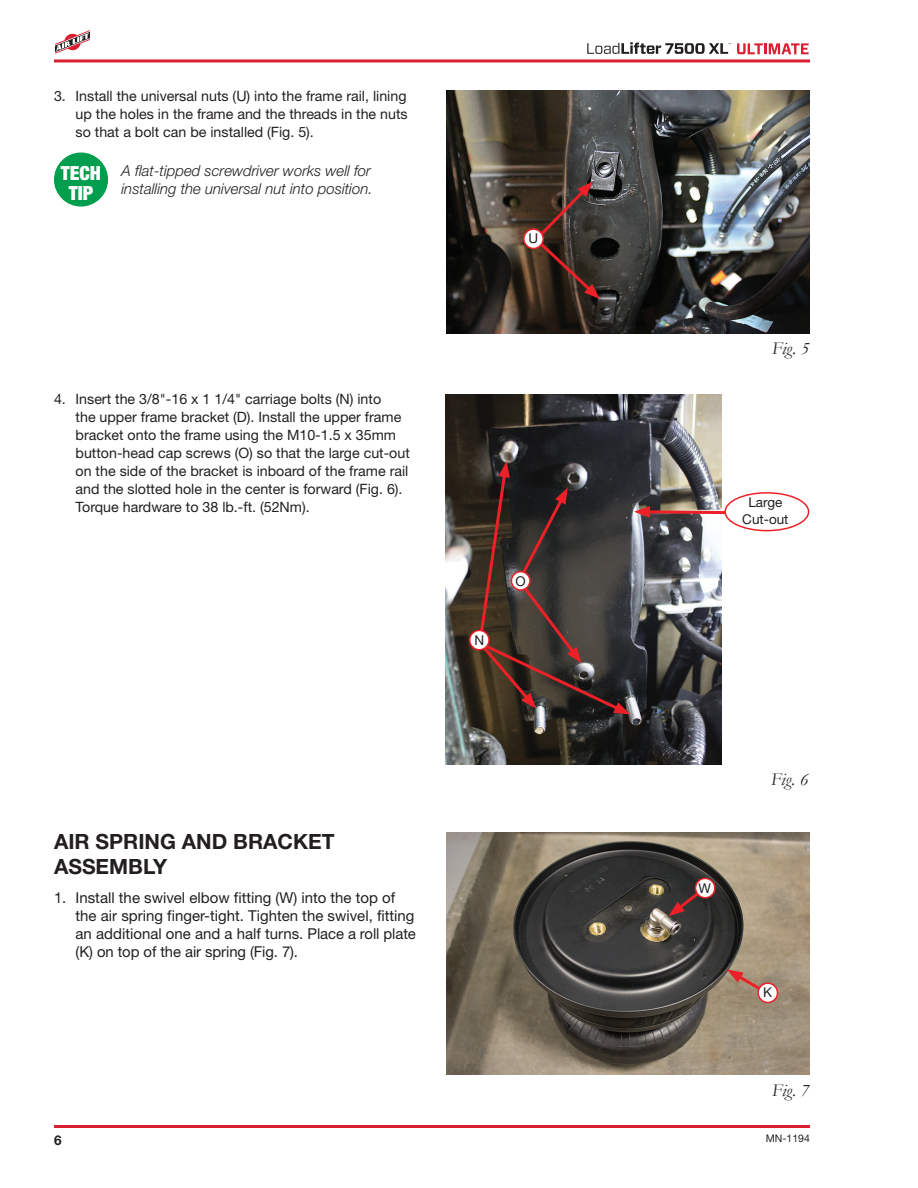
<style>
.page{position:relative;width:918px;height:1188px;background:#fff}
.page>*{position:absolute;margin:0;border:0;box-sizing:border-box;transform-origin:0 0}
.Section_Subhead{font:700 21px/25.2px "Helvetica Neue";color:#231f20}
.t1{font:900 condensed 19.5px "Helvetica Neue";color:#fff}
.t2{font:italic 18px "Garamond";color:#231f20}
.Hanging_indent{font:15px/18px "Helvetica Neue";color:#231f20}
.Note_Text{font:italic 300 15px/18px "Helvetica Neue";color:#231f20}
.t3{font:14.25px/18px "Helvetica Neue";color:#231f20;text-align:justify}
.t4{font:13.5px "Helvetica Neue";color:#231f20}
.t5{font:700 13.5px "Helvetica Neue";color:#231f20}
.t6{font:10.5px "Helvetica Neue";color:#231f20}
</style>
<div class="page">
<hr style="left:54px;top:59px;width:756px;height:3px;background:#db1e30">
<hr style="left:54px;top:1125px;width:756px;height:3px;background:#db1e30">
<svg style="left:55px;top:30px;width:35px;height:24px"></svg>
<svg style="left:587px;top:42px;width:144px;height:12px"></svg>
<svg style="left:737px;top:43px;width:72px;height:11px"></svg>
<img style="left:447px;top:90px;width:362px;height:243px">
<svg style="left:537px;top:181px;width:63px;height:118px;background:#452f28"></svg>
<div style="left:524px;top:229px;width:19px;height:19px;background:#fff;border-radius:50%"></div>
<div style="left:523px;top:228px;width:21px;height:21px;border:2px solid #ec2127;border-radius:50%"></div>
<img style="left:446px;top:394px;width:276px;height:371px">
<div style="left:470px;top:630px;width:19px;height:20px;background:#fff;border-radius:50%"></div>
<div style="left:469px;top:630px;width:21px;height:20px;border:2px solid #ec2127;border-radius:50%"></div>
<svg style="left:476px;top:461px;width:259px;height:253px;background:#5a514f"></svg>
<div style="left:725px;top:493px;width:84px;height:38px;background:#fff;border-radius:50%"></div>
<div style="left:724px;top:492px;width:85px;height:39px;border:2px solid #ec2127;border-radius:50%"></div>
<img style="left:447px;top:833px;width:362px;height:242px">
<svg style="left:669px;top:884px;width:40px;height:32px"></svg>
<div style="left:696px;top:878px;width:19px;height:20px;background:#fff;border-radius:50%"></div>
<div style="left:695px;top:878px;width:21px;height:20px;border:2px solid #ec2127;border-radius:50%"></div>
<svg style="left:727px;top:969px;width:39px;height:25px"></svg>
<div style="left:758px;top:983px;width:19px;height:19px;background:#fff;border-radius:50%"></div>
<div style="left:757px;top:982px;width:21px;height:21px;border:2px solid #ec2127;border-radius:50%"></div>
<div style="left:54px;top:153px;width:54px;height:54px;background:#009e4d;border-radius:50%"></div>
<p class="t3" style="left:76px;top:86px;width:334px;text-indent:-22px">3. Install the universal nuts (U) into the frame rail, lining up the holes in the frame and the threads in the nuts so that a bolt can be installed (Fig. 5).</p>
<p class="Note_Text" style="left:122px;top:161px;width:253px">A flat-tipped screwdriver works well for installing the universal nut into position.</p>
<p class="t1" style="left:61px;top:161px;width:42px">TECH</p>
<p class="t1" style="left:69px;top:181px;width:26px">TIP</p>
<p class="t3" style="left:76px;top:390px;width:336px;text-align:left;text-indent:-22px">4. Insert the 3/8"-16 x 1 1/4" carriage bolts (N) into<br>the upper frame bracket (D). Install the upper frame bracket onto the frame using the M10-1.5 x 35mm button-head cap screws (O) so that the large cut-out on the side of the bracket is inboard of the frame rail and the slotted hole in the center is forward (Fig. 6).<br>Torque hardware to 38 lb.-ft. (52Nm).</p>
<p class="t4" style="left:529px;top:231px;width:11px">U</p>
<p class="t4" style="left:474px;top:632px;width:11px">N</p>
<p class="t4" style="left:515px;top:573px;width:12px">O</p>
<p class="Section_Subhead" style="left:54px;top:829px;width:282px">AIR SPRING AND BRACKET<br>ASSEMBLY</p>
<p class="Hanging_indent" style="left:76px;top:889px;width:342px;text-indent:-22px">1. Install the swivel elbow fitting (W) into the top of the air spring finger-tight. Tighten the swivel, fitting an additional one and a half turns. Place a roll plate (K) on top of the air spring (Fig. 7).</p>
<p class="t2" style="left:772px;top:336px;width:39px">Fig. 5</p>
<p class="t4" style="left:748px;top:494px;width:35px">Large</p>
<p class="t4" style="left:742px;top:511px;width:48px">Cut-out</p>
<p class="t4" style="left:699px;top:880px;width:14px">W</p>
<p class="t2" style="left:771px;top:767px;width:39px">Fig. 6</p>
<p class="t4" style="left:763px;top:984px;width:11px">K</p>
<p class="t2" style="left:772px;top:1078px;width:39px">Fig. 7</p>
<p class="t5" style="left:54px;top:1131px;width:9px">6</p>
<p class="t6" style="left:766px;top:1132px;width:46px">MN-1194</p>
</div>
